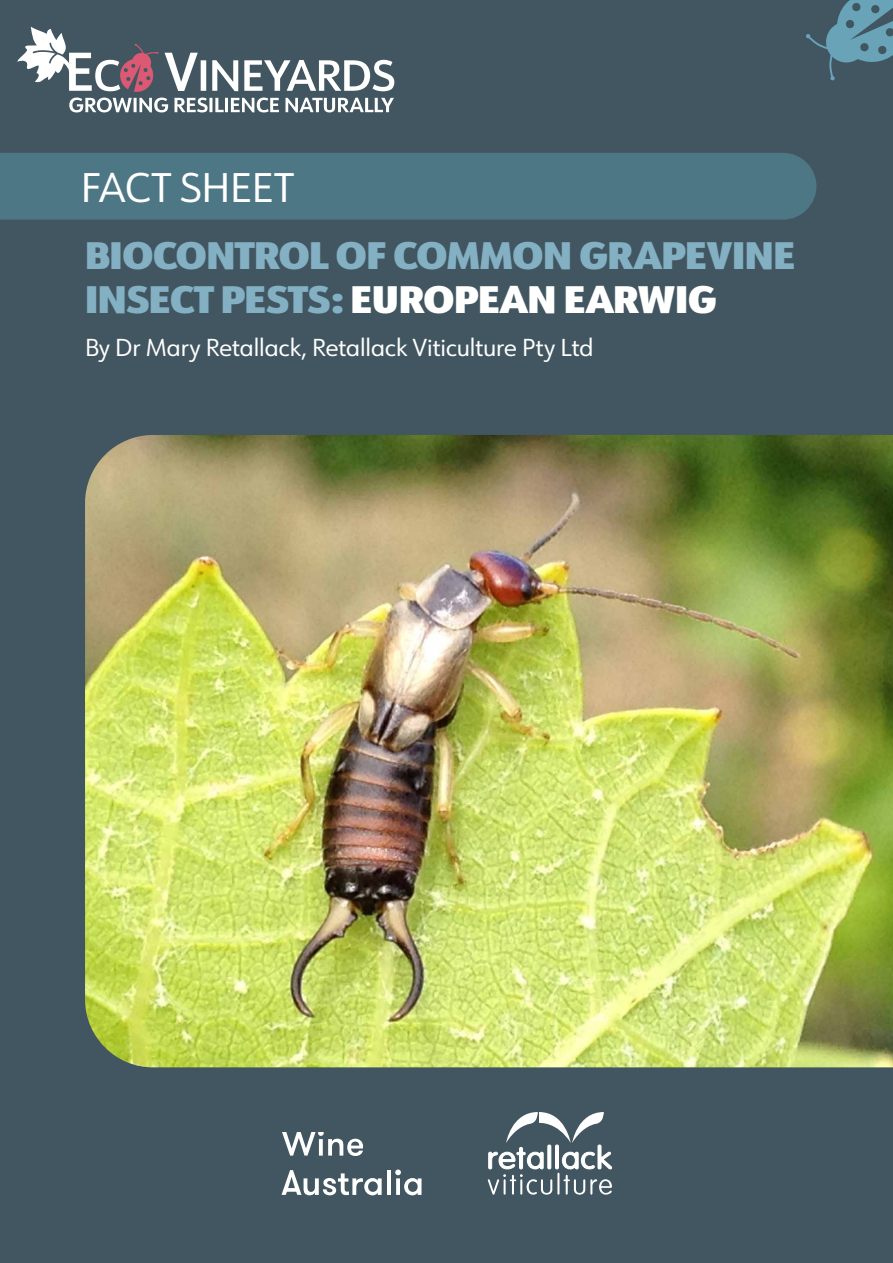
<style>
.page{position:relative;width:893px;height:1263px;background:#425661}
.page>*{position:absolute;margin:0;border:0;box-sizing:border-box;transform-origin:0 0}
.Heading_1{font:40.5px "URW Form";letter-spacing:-.01em;color:#fff}
.t1{font:37.5px/44.2px "URW Form Poster";letter-spacing:-.01em;color:#83b1c3}
.t2{font:24px "URW Form";letter-spacing:-.01em;color:#fff}
.s1{color:#fff}
</style>
<div class="page">
<img style="left:85px;top:435px;width:808px;height:632px">
<svg style="left:69px;top:98px;width:325px;height:14px"></svg>
<svg style="left:17px;top:27px;width:377px;height:65px"></svg>
<div style="left:0;top:153px;width:816px;height:67px;background:#4e7786"></div>
<svg style="left:806px;top:0;width:87px;height:81px;background:#527787"></svg>
<svg style="left:488px;top:1112px;width:124px;height:82px"></svg>
<svg style="left:282px;top:1133px;width:81px;height:23px"></svg>
<svg style="left:282px;top:1170px;width:100px;height:25px"></svg>
<hr style="left:387px;top:1170px;width:4px;height:25px;background:#fff">
<svg style="left:395px;top:1169px;width:26px;height:26px"></svg>
<p class="Heading_1" style="left:81px;top:160px;width:214px">FACT SHEET</p>
<p class="t1" style="left:85px;top:231px;width:712px">BIOCONTROL OF COMMON GRAPEVINE<br>INSECT PESTS: <span class="s1">EUROPEAN EARWIG</span></p>
<p class="t2" style="left:85px;top:331px;width:510px">By Dr Mary Retallack, Retallack Viticulture Pty Ltd</p>
</div>
